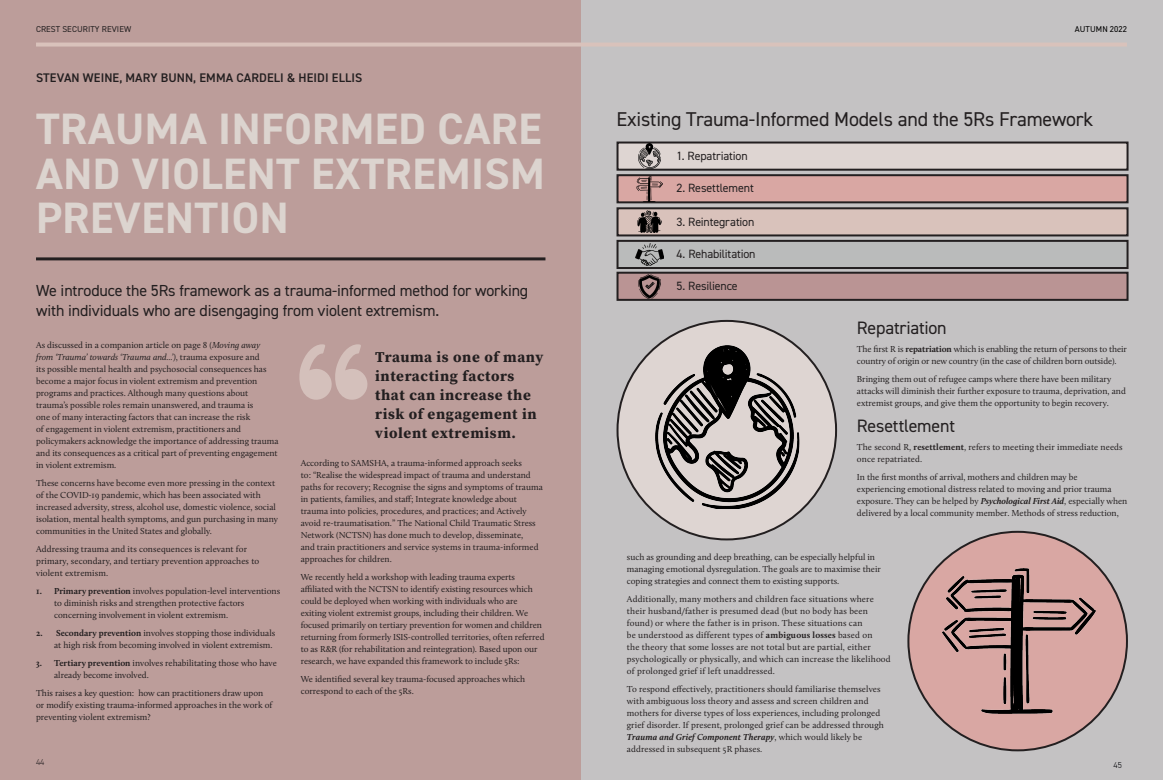
<style>
.page{position:relative;width:1163px;height:780px;background:#fff}
.page>*{position:absolute;margin:0;border:0;box-sizing:border-box;transform-origin:0 0}
.t1{font:700 44px/44px "DIN2014";letter-spacing:.01em;color:#dcd4cf;text-align:justify}
.Main_Text{font:20px "DIN2014";letter-spacing:-.01em;color:#231f20}
.CSR_Header_3{font:18px "DIN2014";letter-spacing:-.015em;color:#231f20}
.Intro_Para{font:16px/20px "DIN2014";letter-spacing:-.01em;color:#231f20}
.CSR_quote{font:700 15px/19px "Source Serif Pro";letter-spacing:.04em;color:#231f20}
.Intro_Para-2{font:600 12.5px "DIN2014";letter-spacing:.01em;color:#231f20}
.CSR_Header_3-2{font:12px "DIN2014";letter-spacing:-.015em;color:#231f20}
.Main_Text-2{font:9px/12px "Calluna";color:#231f20}
.Main_Text-3{font:9px/12px "Calluna";letter-spacing:.02em;color:#231f20}
.CSR_Numbers__follow{font:9px/12px "Calluna";color:#231f20}
.t2{font:8.5px "DIN2014";letter-spacing:.01em;color:#231f20}
.t3{font:8.5px "DIN2014";letter-spacing:.005em;color:#000}
.t4{font:300 8.5px "DIN2014";color:#231f20}
.t5{font:300 8.5px "DIN2014";color:#030408}
.s1{font-style:italic}
.s2{font-weight:700}
.s3{font-weight:700;font-style:italic}
</style>
<div class="page">
<div style="left:0;top:0;width:581px;height:780px;background:#bc9d9a"></div>
<div style="left:581px;top:0;width:581px;height:780px;background:#c4c2c3"></div>
<hr style="left:36px;top:43px;width:1090px;height:4px;background:#d9c2bb">
<hr style="left:36px;top:257px;width:509px;height:3px;background:#231f20">
<svg style="left:299px;top:344px;width:68px;height:55px"></svg>
<div style="left:617px;top:321px;width:219px;height:218px;background:#ded5d2;border-radius:50%"></div>
<img style="left:655px;top:345px;width:144px;height:164px">
<div style="left:908px;top:531px;width:218px;height:219px;background:#d9a7a3;border-radius:50%"></div>
<img style="left:942px;top:568px;width:153px;height:145px">
<div style="left:617px;top:241px;width:510px;height:27px;background:#babbbb"></div>
<div style="left:616px;top:240px;width:512px;height:29px;border:2px solid #231f20"></div>
<div style="left:617px;top:142px;width:510px;height:28px;background:#ded5d2"></div>
<div style="left:616px;top:141px;width:512px;height:30px;border:2px solid #231f20"></div>
<div style="left:617px;top:175px;width:510px;height:27px;background:#d9a7a3"></div>
<div style="left:616px;top:174px;width:512px;height:29px;border:2px solid #231f20"></div>
<div style="left:617px;top:208px;width:510px;height:27px;background:#d9c2bb"></div>
<div style="left:616px;top:207px;width:512px;height:29px;border:2px solid #231f20"></div>
<div style="left:617px;top:273px;width:510px;height:27px;background:#ba9494"></div>
<div style="left:616px;top:272px;width:512px;height:29px;border:2px solid #231f20"></div>
<img style="left:638px;top:144px;width:22px;height:25px">
<img style="left:636px;top:176px;width:26px;height:25px">
<img style="left:637px;top:210px;width:24px;height:23px">
<img style="left:635px;top:243px;width:28px;height:22px">
<img style="left:638px;top:274px;width:22px;height:24px">
<p class="t2" style="left:36px;top:24px;width:97px">CREST SECURITY REVIEW</p>
<p class="Intro_Para-2" style="left:36px;top:69px;width:328px">STEVAN WEINE, MARY BUNN, EMMA CARDELI &amp; HEIDI ELLIS</p>
<p class="t1" style="left:36px;top:107px;width:510px">TRAUMA INFORMED CARE AND VIOLENT EXTREMISM PREVENTION</p>
<p class="Intro_Para" style="left:36px;top:280px;width:493px">We introduce the 5Rs framework as a trauma-informed method for working with individuals who are disengaging from violent extremism.</p>
<p class="Main_Text-2" style="left:36px;top:339px;width:244px">As discussed in a companion article on page 8 (<span class="s1">Moving away from ‘Trauma’ towards ‘Trauma and...’)</span>, trauma exposure and<br>its possible mental health and psychosocial consequences has become a major focus in violent extremism and prevention programs and practices. Although many questions about trauma’s possible roles remain unanswered, and trauma is<br>one of many interacting factors that can increase the risk<br>of engagement in violent extremism, practitioners and policymakers acknowledge the importance of addressing trauma and its consequences as a critical part of preventing engagement in violent extremism.</p>
<p class="Main_Text-2" style="left:36px;top:477px;width:243px">These concerns have become even more pressing in the context of the COVID-19 pandemic, which has been associated with increased adversity, stress, alcohol use, domestic violence, social isolation, mental health symptoms, and gun purchasing in many communities in the United States and globally.</p>
<p class="Main_Text-2" style="left:36px;top:543px;width:225px">Addressing trauma and its consequences is relevant for primary, secondary, and tertiary prevention approaches to violent extremism.</p>
<p class="Main_Text-2" style="left:54px;top:585px;width:227px;text-indent:-18px"><span class="s2">1. Primary prevention</span> involves population-level interventions to diminish risks and strengthen protective factors concerning involvement in violent extremism.</p>
<p class="Main_Text-2" style="left:36px;top:627px;width:240px;text-align:right"><span class="s2">2. Secondary prevention</span> involves stopping those individuals at high risk from becoming involved in violent extremism.</p>
<p class="Main_Text-2" style="left:54px;top:657px;width:224px;text-indent:-18px"><span class="s2">3. Tertiary prevention</span> involves rehabilitating those who have already become involved.</p>
<p class="CSR_Numbers__follow" style="left:36px;top:687px;width:238px">This raises a key question: how can practitioners draw upon or modify existing trauma-informed approaches in the work of preventing violent extremism?</p>
<p class="CSR_quote" style="left:375px;top:347px;width:170px">Trauma is one of many interacting factors that can increase the risk of engagement in violent extremism.</p>
<p class="Main_Text-2" style="left:301px;top:457px;width:243px">According to SAMSHA, a trauma-informed approach seeks<br>to: “Realise the widespread impact of trauma and understand paths for recovery; Recognise the signs and symptoms of trauma in patients, families, and staff; Integrate knowledge about trauma into policies, procedures, and practices; and Actively avoid re-traumatisation.” The National Child Traumatic Stress Network (NCTSN) has done much to develop, disseminate,<br>and train practitioners and service systems in trauma-informed approaches for children.</p>
<p class="Main_Text-2" style="left:301px;top:571px;width:245px">We recently held a workshop with leading trauma experts affiliated with the NCTSN to identify existing resources which could be deployed when working with individuals who are exiting violent extremist groups, including their children. We focused primarily on tertiary prevention for women and children returning from formerly ISIS-controlled territories, often referred to as R&amp;R (for rehabilitation and reintegration). Based upon our research, we have expanded this framework to include 5Rs:</p>
<p class="Main_Text-2" style="left:301px;top:673px;width:226px">We identified several key trauma-focused approaches which correspond to each of the 5Rs.</p>
<p class="t4" style="left:36px;top:757px;width:10px">44</p>
<p class="t3" style="left:1074px;top:24px;width:54px">AUTUMN 2022</p>
<p class="Main_Text" style="left:616px;top:106px;width:478px">Existing Trauma-Informed Models and the 5Rs Framework</p>
<p class="CSR_Header_3-2" style="left:676px;top:148px;width:73px">1. Repatriation</p>
<p class="CSR_Header_3-2" style="left:676px;top:180px;width:79px">2. Resettlement</p>
<p class="CSR_Header_3-2" style="left:676px;top:214px;width:79px">3. Reintegration</p>
<p class="CSR_Header_3-2" style="left:676px;top:246px;width:81px">4. Rehabilitation</p>
<p class="CSR_Header_3-2" style="left:676px;top:278px;width:63px">5. Resilience</p>
<p class="CSR_Header_3" style="left:856px;top:317px;width:91px">Repatriation</p>
<p class="Main_Text-2" style="left:856px;top:343px;width:271px">The first R is <span class="s2">repatriation</span> which is enabling the return of persons to their country of origin or new country (in the case of children born outside).</p>
<p class="Main_Text-2" style="left:856px;top:373px;width:270px">Bringing them out of refugee camps where there have been military attacks will diminish their further exposure to trauma, deprivation, and extremist groups, and give them the opportunity to begin recovery.</p>
<p class="CSR_Header_3" style="left:856px;top:415px;width:100px">Resettlement</p>
<p class="Main_Text-2" style="left:856px;top:441px;width:267px">The second R, <span class="s2">resettlement</span>, refers to meeting their immediate needs once repatriated.</p>
<p class="Main_Text-2" style="left:856px;top:471px;width:272px">In the first months of arrival, mothers and children may be experiencing emotional distress related to moving and prior trauma exposure. They can be helped by <span class="s3">Psychological First Aid</span>, especially when delivered by a local community member. Methods of stress reduction,</p>
<p class="Main_Text-2" style="left:626px;top:551px;width:255px">such as grounding and deep breathing, can be especially helpful in managing emotional dysregulation. The goals are to maximise their coping strategies and connect them to existing supports.</p>
<p class="Main_Text-3" style="left:626px;top:593px;width:265px">Additionally, many mothers and children face situations where their husband/father is presumed dead (but no body has been found) or where the father is in prison. These situations can<br>be understood as different types of <span class="s2">ambiguous losses</span> based on<br>the theory that some losses are not total but are partial, either psychologically or physically, and which can increase the likelihood of prolonged grief if left unaddressed.</p>
<p class="Main_Text-2" style="left:626px;top:683px;width:258px">To respond effectively, practitioners should familiarise themselves with ambiguous loss theory and assess and screen children and mothers for diverse types of loss experiences, including prolonged grief disorder. If present, prolonged grief can be addressed through <span class="s3">Trauma and Grief Component Therapy</span>, which would likely be addressed in subsequent 5R phases.</p>
<p class="t5" style="left:1113px;top:760px;width:10px">45</p>
</div>
